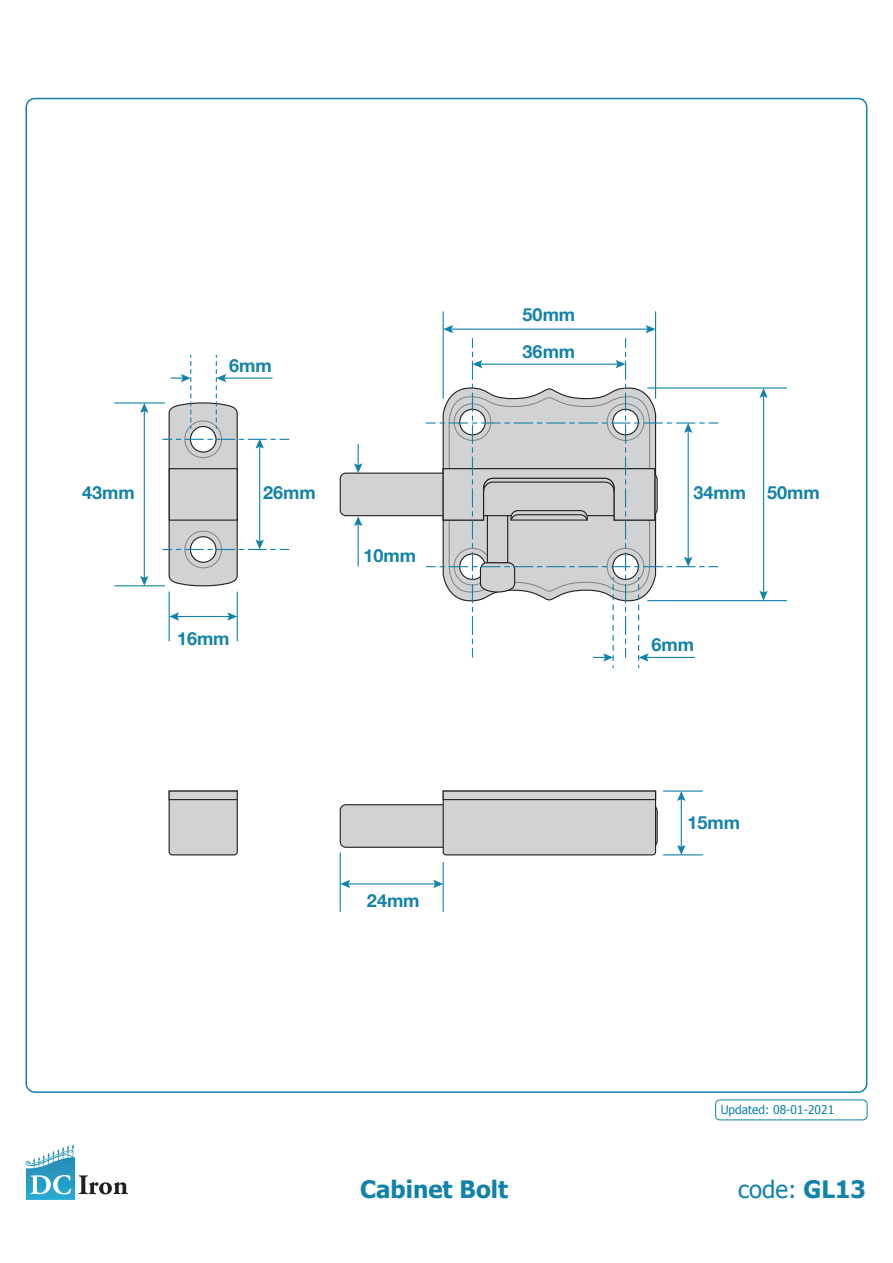
<style>
.page{position:relative;width:893px;height:1263px;background:#fff}
.page>*{position:absolute;margin:0;border:0;box-sizing:border-box;transform-origin:0 0}
.Product_Name{font:700 24px "Tahoma";color:#1282aa}
.Product_Name-2{font:24px "Tahoma";color:#1282aa}
.t1{font:700 18px/36.8px "Helvetica Neue";color:#1282aa}
.Product_Name-3{font:12px "Tahoma";color:#1282aa}
.s1{font-weight:700}
</style>
<div class="page">
<div style="left:340px;top:473px;width:317px;height:43px;background:#d1d2d4;border-radius:6px"></div>
<div style="left:340px;top:473px;width:318px;height:43px;border:1px solid #231f20;border-radius:6px"></div>
<div style="left:340px;top:805px;width:317px;height:42px;background:#d1d2d4;border-radius:6px"></div>
<div style="left:340px;top:804px;width:318px;height:44px;border:1px solid #231f20;border-radius:6px"></div>
<svg style="left:168px;top:790px;width:70px;height:66px;background:#c8c9cb"></svg>
<svg style="left:442px;top:790px;width:215px;height:66px"></svg>
<div style="left:443px;top:791px;width:213px;height:9px;background:#d1d2d4"></div>
<div style="left:443px;top:790px;width:213px;height:10px;border:1px solid #231f20"></div>
<div style="left:169px;top:791px;width:68px;height:9px;background:#d1d2d4"></div>
<div style="left:169px;top:790px;width:69px;height:10px;border:1px solid #231f20"></div>
<hr style="left:450px;top:329px;width:199px;height:1px;background:#1282aa">
<svg style="left:646px;top:325px;width:9px;height:8px"></svg>
<svg style="left:444px;top:325px;width:9px;height:8px"></svg>
<hr style="left:443px;top:312px;width:1px;height:86px;background:#1282aa">
<hr style="left:655px;top:312px;width:1px;height:86px;background:#1282aa">
<hr style="left:176px;top:616px;width:55px;height:1px;background:#1282aa">
<svg style="left:227px;top:612px;width:10px;height:9px"></svg>
<svg style="left:170px;top:612px;width:9px;height:9px"></svg>
<hr style="left:237px;top:592px;width:1px;height:49px;background:#1282aa">
<hr style="left:169px;top:592px;width:1px;height:49px;background:#1282aa">
<hr style="left:347px;top:883px;width:89px;height:1px;background:#1282aa">
<svg style="left:433px;top:880px;width:10px;height:8px"></svg>
<svg style="left:341px;top:880px;width:9px;height:8px"></svg>
<hr style="left:443px;top:862px;width:1px;height:49px;background:#1282aa">
<hr style="left:340px;top:853px;width:1px;height:58px;background:#1282aa">
<hr style="left:763px;top:395px;width:1px;height:199px;background:#1282aa">
<svg style="left:759px;top:591px;width:9px;height:9px"></svg>
<svg style="left:759px;top:389px;width:9px;height:9px"></svg>
<hr style="left:648px;top:387px;width:138px;height:2px;background:#1282aa">
<hr style="left:648px;top:600px;width:138px;height:1px;background:#1282aa">
<hr style="left:144px;top:410px;width:1px;height:169px;background:#1282aa">
<svg style="left:140px;top:576px;width:8px;height:9px"></svg>
<svg style="left:140px;top:403px;width:8px;height:10px"></svg>
<hr style="left:115px;top:402px;width:50px;height:1px;background:#1282aa">
<hr style="left:115px;top:585px;width:50px;height:1px;background:#1282aa">
<hr style="left:681px;top:798px;width:1px;height:50px;background:#1282aa">
<svg style="left:677px;top:845px;width:8px;height:9px"></svg>
<svg style="left:677px;top:792px;width:8px;height:9px"></svg>
<svg style="left:354px;top:444px;width:8px;height:29px"></svg>
<hr style="left:358px;top:523px;width:1px;height:43px;background:#1282aa">
<svg style="left:354px;top:516px;width:8px;height:10px"></svg>
<hr style="left:663px;top:790px;width:39px;height:2px;background:#1282aa">
<hr style="left:663px;top:854px;width:39px;height:1px;background:#1282aa">
<svg style="left:163px;top:355px;width:126px;height:232px"></svg>
<svg style="left:426px;top:339px;width:292px;height:329px"></svg>
<div style="left:715px;top:1099px;width:152px;height:21px;border:1px solid #1282aa;border-radius:4px"></div>
<svg style="left:38px;top:1144px;width:35px;height:19px"></svg>
<svg style="left:30px;top:1175px;width:41px;height:19px"></svg>
<svg style="left:79px;top:1175px;width:49px;height:19px"></svg>
<p class="t1" style="left:229px;top:347px;width:44px">6mm</p>
<p class="t1" style="left:523px;top:297px;width:54px">50mm<br>36mm</p>
<p class="t1" style="left:82px;top:475px;width:54px">43mm</p>
<p class="t1" style="left:263px;top:475px;width:54px">26mm</p>
<p class="t1" style="left:693px;top:475px;width:128px">34mm 50mm</p>
<p class="t1" style="left:177px;top:621px;width:54px">16mm</p>
<p class="t1" style="left:363px;top:537px;width:54px">10mm</p>
<p class="t1" style="left:367px;top:883px;width:54px">24mm</p>
<p class="t1" style="left:651px;top:627px;width:44px">6mm</p>
<p class="t1" style="left:687px;top:805px;width:54px">15mm</p>
<p class="Product_Name-3" style="left:721px;top:1101px;width:115px">Updated: 08-01-2021</p>
<p class="Product_Name" style="left:360px;top:1172px;width:149px">Cabinet Bolt</p>
<p class="Product_Name-2" style="left:738px;top:1173px;width:129px">code: <span class="s1">GL13</span></p>
</div>
